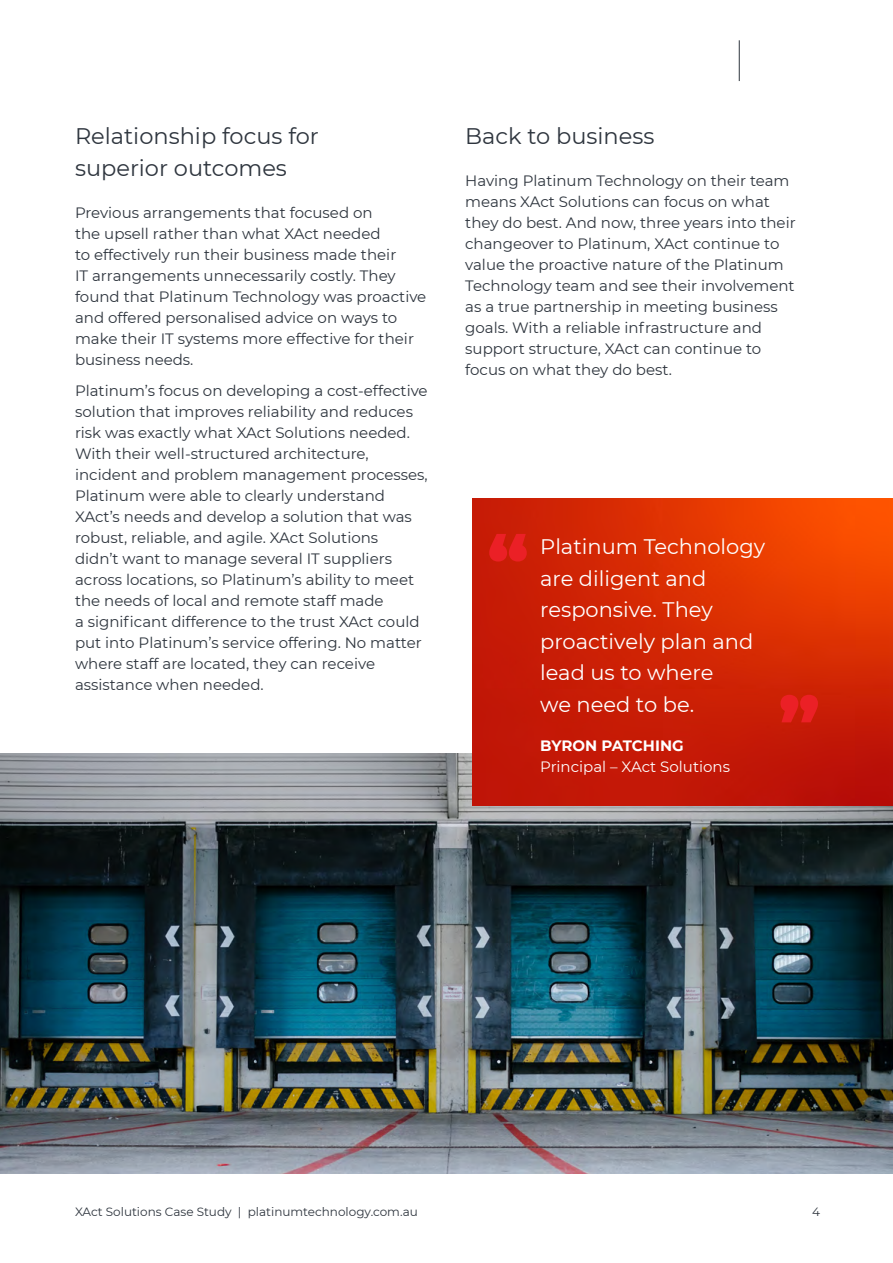
<style>
.page{position:relative;width:893px;height:1263px;background:#fff}
.page>*{position:absolute;margin:0;border:0;box-sizing:border-box;transform-origin:0 0}
.t1{font:22.5px/31.5px "Montserrat";color:#2e353e}
.t2{font:21px/31.5px "Montserrat";color:#fff}
.t3{font:15px/21px "Montserrat";color:#2e353e}
.t4{font:15px "Montserrat";color:#fff}
.t5{font:700 15px "Montserrat";color:#fff}
.t6{font:12px "Montserrat";color:#2e353e}
</style>
<div class="page">
<hr style="left:739px;top:40px;width:1px;height:41px;background:#2e353e">
<img style="left:0;top:753px;width:893px;height:420px">
<img style="left:472px;top:498px;width:421px;height:308px">
<svg style="left:489px;top:534px;width:38px;height:27px"></svg>
<svg style="left:780px;top:695px;width:38px;height:27px"></svg>
<h1 class="t1" style="left:75px;top:119px;width:245px">Relationship focus for superior outcomes</h1>
<p class="t3" style="left:75px;top:201px;width:353px">Previous arrangements that focused on<br>the upsell rather than what XAct needed<br>to effectively run their business made their<br>IT arrangements unnecessarily costly. They found that Platinum Technology was proactive and offered personalised advice on ways to make their IT systems more effective for their business needs.</p>
<p class="t3" style="left:75px;top:380px;width:354px">Platinum’s focus on developing a cost-effective solution that improves reliability and reduces risk was exactly what XAct Solutions needed.<br>With their well-structured architecture, incident and problem management processes, Platinum were able to clearly understand XAct’s needs and develop a solution that was robust, reliable, and agile. XAct Solutions<br>didn’t want to manage several IT suppliers across locations, so Platinum’s ability to meet the needs of local and remote staff made<br>a significant difference to the trust XAct could put into Platinum’s service offering. No matter where staff are located, they can receive assistance when needed.</p>
<h1 class="t1" style="left:465px;top:119px;width:191px">Back to business</h1>
<p class="t3" style="left:465px;top:170px;width:332px">Having Platinum Technology on their team means XAct Solutions can focus on what they do best. And now, three years into their changeover to Platinum, XAct continue to value the proactive nature of the Platinum Technology team and see their involvement as a true partnership in meeting business goals. With a reliable infrastructure and support structure, XAct can continue to focus on what they do best.</p>
<h2 class="t2" style="left:540px;top:530px;width:226px">Platinum Technology are diligent and responsive. They proactively plan and lead us to where<br>we need to be.</h2>
<p class="t5" style="left:540px;top:735px;width:145px">BYRON PATCHING</p>
<p class="t4" style="left:540px;top:757px;width:191px">Principal – XAct Solutions</p>
<p class="t6" style="left:75px;top:1203px;width:344px">XAct Solutions Case Study | platinumtechnology.com.au</p>
<p class="t6" style="left:812px;top:1203px;width:9px">4</p>
</div>
